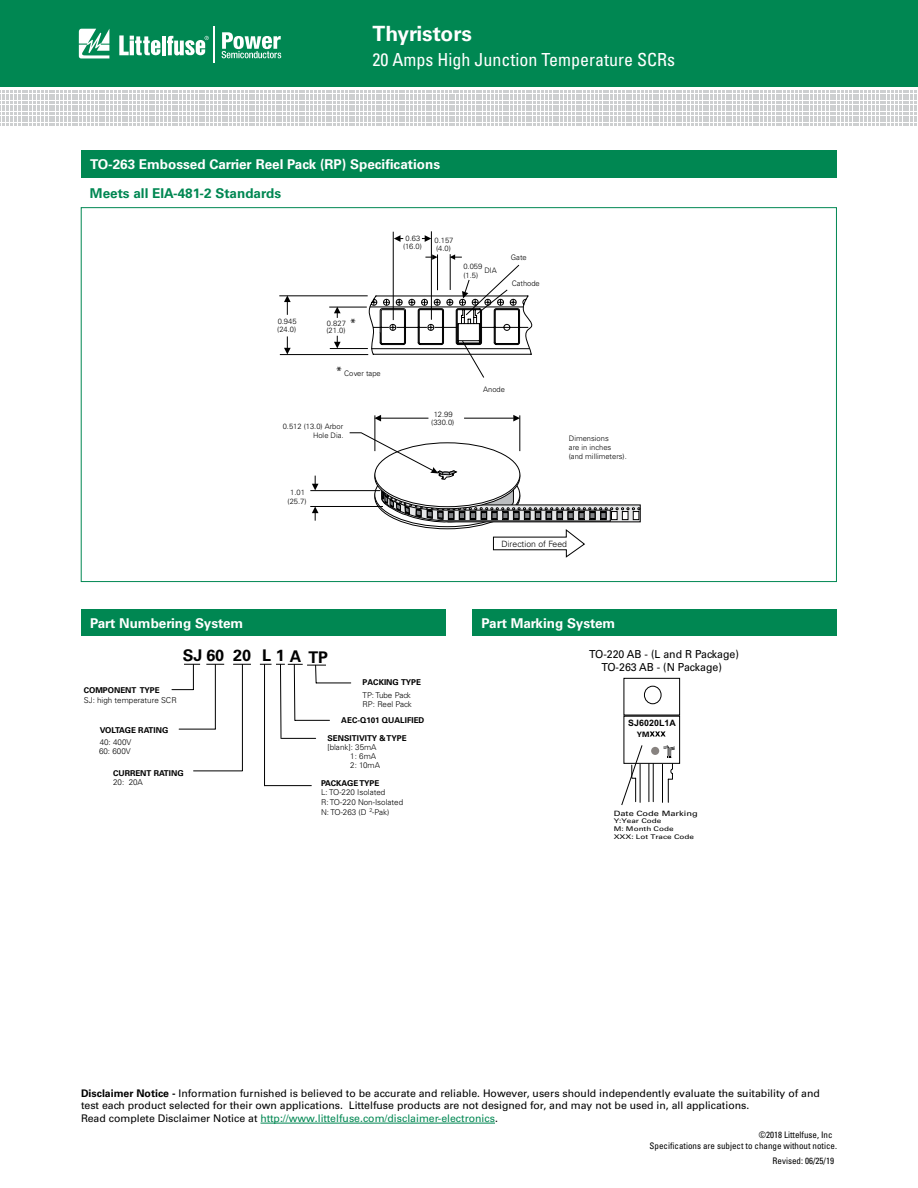
<style>
.page{position:relative;width:918px;height:1188px;background:#fff}
.page>*{position:absolute;margin:0;border:0;box-sizing:border-box;transform-origin:0 0}
.t1{font:700 21px "Univers LT Std";color:#fff}
.t2{font:condensed 18px "Univers LT Std";color:#fff}
.t3{font:700 16.05px "Univers LT Std";color:#000}
.t4{font:700 13.5px "Univers LT Std";color:#fff}
.t5{font:700 13.5px "Univers LT Std";color:#008752}
.t6{font:300 12.9px "Univers LT Std";color:#000}
.t7{font:10.95px/13.5px "Univers LT Std";color:#000;text-align:center;scale:.96 1}
.t8{font:10.5px/12.6px "Univers LT Std";color:#000}
.t9{font:condensed 9px "Univers LT Std";color:#000}
.t10{font:700 8.85px "Arial";letter-spacing:.005em;color:#000}
.t11{font:300 8.7px "Univers LT Std";color:#000}
.t12{font:300 8.1px/9.6px "Univers LT Std";color:#000}
.t13{font:700 8.1px "Univers LT Std";color:#000}
.t14{font:300 7.5px/7.5px "Univers LT Std";color:#000}
.t15{font:7.35px "Univers LT Std";color:#000;scale:1.27 1}
.t16{font:700 7.35px "Univers LT Std";color:#000;scale:1.05 1}
.t17{font:6.45px/7.6px "Univers LT Std";color:#000;scale:1.27 1}
.s1{font-size:12.9px}
.s2{font-weight:700}
.s3{color:#008752}
</style>
<div class="page">
<div style="left:0;top:0;width:918px;height:87px;background:#008752"></div>
<svg style="left:0;top:90px;width:917px;height:36px"></svg>
<hr style="left:213px;top:26px;width:1px;height:37px;background:#fff">
<svg style="left:222px;top:32px;width:59px;height:26px"></svg>
<svg style="left:79px;top:29px;width:30px;height:29px"></svg>
<hr style="left:162px;top:36px;width:4px;height:19px;background:#fff">
<svg style="left:119px;top:35px;width:41px;height:20px"></svg>
<svg style="left:167px;top:36px;width:42px;height:20px"></svg>
<div style="left:81px;top:151px;width:756px;height:27px;background:#008752"></div>
<hr style="left:375px;top:415px;width:1px;height:36px;background:#000">
<hr style="left:520px;top:415px;width:1px;height:36px;background:#000">
<svg style="left:312px;top:476px;width:7px;height:14px"></svg>
<hr style="left:464px;top:418px;width:50px;height:1px;background:#000">
<svg style="left:513px;top:415px;width:7px;height:6px"></svg>
<hr style="left:381px;top:418px;width:47px;height:1px;background:#000">
<svg style="left:374px;top:415px;width:7px;height:6px"></svg>
<svg style="left:312px;top:507px;width:7px;height:14px"></svg>
<hr style="left:310px;top:490px;width:70px;height:1px;background:#000">
<hr style="left:310px;top:506px;width:73px;height:1px;background:#000">
<svg style="left:349px;top:432px;width:291px;height:91px"></svg>
<hr style="left:393px;top:232px;width:1px;height:88px;background:#000">
<svg style="left:394px;top:235px;width:9px;height:7px"></svg>
<hr style="left:431px;top:231px;width:1px;height:89px;background:#000">
<svg style="left:422px;top:235px;width:9px;height:7px"></svg>
<hr style="left:279px;top:296px;width:89px;height:1px;background:#000">
<hr style="left:280px;top:354px;width:88px;height:1px;background:#000">
<svg style="left:284px;top:295px;width:7px;height:20px"></svg>
<svg style="left:284px;top:336px;width:7px;height:18px"></svg>
<hr style="left:329px;top:307px;width:38px;height:1px;background:#000">
<hr style="left:330px;top:348px;width:38px;height:1px;background:#000">
<svg style="left:334px;top:307px;width:7px;height:11px"></svg>
<svg style="left:334px;top:336px;width:7px;height:12px"></svg>
<svg style="left:493px;top:529px;width:92px;height:28px"></svg>
<svg style="left:369px;top:254px;width:164px;height:124px"></svg>
<div style="left:81px;top:609px;width:365px;height:27px;background:#008752"></div>
<div style="left:472px;top:609px;width:365px;height:27px;background:#008752"></div>
<svg style="left:621px;top:678px;width:59px;height:127px"></svg>
<svg style="left:206px;top:664px;width:18px;height:1px"></svg>
<svg style="left:233px;top:664px;width:18px;height:1px"></svg>
<svg style="left:172px;top:664px;width:28px;height:26px"></svg>
<hr style="left:215px;top:664px;width:1px;height:65px;background:#000">
<hr style="left:179px;top:729px;width:36px;height:1px;background:#000">
<hr style="left:242px;top:665px;width:1px;height:105px;background:#000">
<hr style="left:194px;top:771px;width:48px;height:1px;background:#000">
<hr style="left:265px;top:785px;width:47px;height:1px;background:#000">
<hr style="left:264px;top:665px;width:1px;height:121px;background:#000">
<svg style="left:260px;top:664px;width:91px;height:75px"></svg>
<hr style="left:260px;top:1123px;width:235px;height:1px;background:#008752">
<h1 class="t1" style="left:373px;top:21px;width:101px">Thyristors</h1>
<h2 class="t2" style="left:373px;top:48px;width:304px">20 Amps High Junction Temperature SCRs</h2>
<p class="t4" style="left:90px;top:157px;width:352px">TO-263 Embossed Carrier Reel Pack (RP) Specifications</p>
<p class="t5" style="left:90px;top:185px;width:193px">Meets all EIA-481-2 Standards</p>
<p class="t14" style="left:277px;top:318px;width:21px">0.945 (24.0)</p>
<p class="t6" style="left:350px;top:315px;width:9px">*</p>
<p class="t14" style="left:327px;top:319px;width:21px">0.827 (21.0)</p>
<p class="t14" style="left:336px;top:370px;width:47px"><span class="s1">*</span> Cover tape</p>
<p class="t14" style="left:283px;top:422px;width:62px;line-height:9.1px;text-align:right">0.512 (13.0) Arbor<br>Hole Dia.</p>
<p class="t14" style="left:288px;top:488px;width:20px;line-height:9.1px;text-align:center">1.01 (25.7)</p>
<p class="t14" style="left:403px;top:235px;width:20px;text-align:center">0.63 (16.0)</p>
<p class="t14" style="left:434px;top:237px;width:20px">0.157 (4.0)</p>
<p class="t14" style="left:463px;top:262px;width:20px">0.059</p>
<p class="t14" style="left:484px;top:267px;width:14px">DIA</p>
<p class="t14" style="left:463px;top:271px;width:16px">(1.5)</p>
<p class="t14" style="left:511px;top:253px;width:17px">Gate</p>
<p class="t14" style="left:512px;top:280px;width:30px">Cathode</p>
<p class="t14" style="left:431px;top:411px;width:25px;text-align:center">12.99 (330.0)</p>
<p class="t14" style="left:483px;top:385px;width:23px">Anode</p>
<p class="t14" style="left:569px;top:434px;width:59px;line-height:9.1px">Dimensions<br>are in inches (and millimeters).</p>
<p class="t11" style="left:501px;top:538px;width:67px">Direction of Feed</p>
<p class="t4" style="left:90px;top:615px;width:155px">Part Numbering System</p>
<p class="t4" style="left:482px;top:615px;width:135px">Part Marking System</p>
<h3 class="t3" style="left:183px;top:646px;width:70px">SJ 60 20</h3>
<h3 class="t3" style="left:262px;top:647px;width:67px">L 1 A TP</h3>
<p class="t13" style="left:363px;top:678px;width:60px">PACKING TYPE</p>
<p class="t12" style="left:363px;top:690px;width:51px">TP: Tube Pack<br>RP: Reel Pack</p>
<p class="t13" style="left:84px;top:685px;width:77px">COMPONENT TYPE</p>
<p class="t12" style="left:84px;top:695px;width:94px">SJ: high temperature SCR</p>
<p class="t13" style="left:100px;top:725px;width:70px">VOLTAGE RATING</p>
<p class="t12" style="left:100px;top:738px;width:33px">40: 400V</p>
<p class="t13" style="left:113px;top:768px;width:72px">CURRENT RATING</p>
<p class="t12" style="left:113px;top:778px;width:31px">20: 20A</p>
<p class="t13" style="left:341px;top:715px;width:85px">AEC-Q101 QUALIFIED</p>
<p class="t13" style="left:327px;top:733px;width:81px">SENSITIVITY &amp; TYPE</p>
<p class="t13" style="left:321px;top:778px;width:60px">PACKAGE TYPE</p>
<p class="t12" style="left:321px;top:788px;width:84px">L: TO-220 Isolated<br>R: TO-220 Non-Isolated<br>N: TO-263 (D <sup>2</sup>-Pak)</p>
<p class="t12" style="left:99px;top:746px;width:33px">60: 600V</p>
<p class="t12" style="left:350px;top:739px;width:31px;line-height:17.5px;text-indent:-23px">[blank]: 35mA<br>2: 10mA</p>
<p class="t12" style="left:350px;top:752px;width:27px">1: 6mA</p>
<p class="t7" style="left:589px;top:647px;width:158px">TO-220 AB - (L and R Package)<br>TO-263 AB - (N Package)</p>
<p class="t10" style="left:628px;top:717px;width:49px">SJ6020L1A</p>
<p class="t16" style="left:637px;top:730px;width:14px">YM</p>
<p class="t15" style="left:614px;top:809px;width:68px">Date Code Marking</p>
<p class="t17" style="left:614px;top:817px;width:65px">Y:Year Code<br>M: Month Code<br>XXX: Lot Trace Code</p>
<p class="t8" style="left:81px;top:1087px;width:740px"><span class="s2">Disclaimer Notice -</span> Information furnished is believed to be accurate and reliable. However, users should independently evaluate the suitability of and test each product selected for their own applications. Littelfuse products are not designed for, and may not be used in, all applications.<br>Read complete Disclaimer Notice at <span class="s3">http://www.littelfuse.com/disclaimer-electronics</span>.</p>
<p class="t9" style="left:759px;top:1129px;width:75px">©2018 Littelfuse, Inc</p>
<p class="t9" style="left:650px;top:1140px;width:189px">Specifications are subject to change without notice.</p>
<p class="t9" style="left:773px;top:1155px;width:63px">Revised: 06/25/19</p>
</div>
